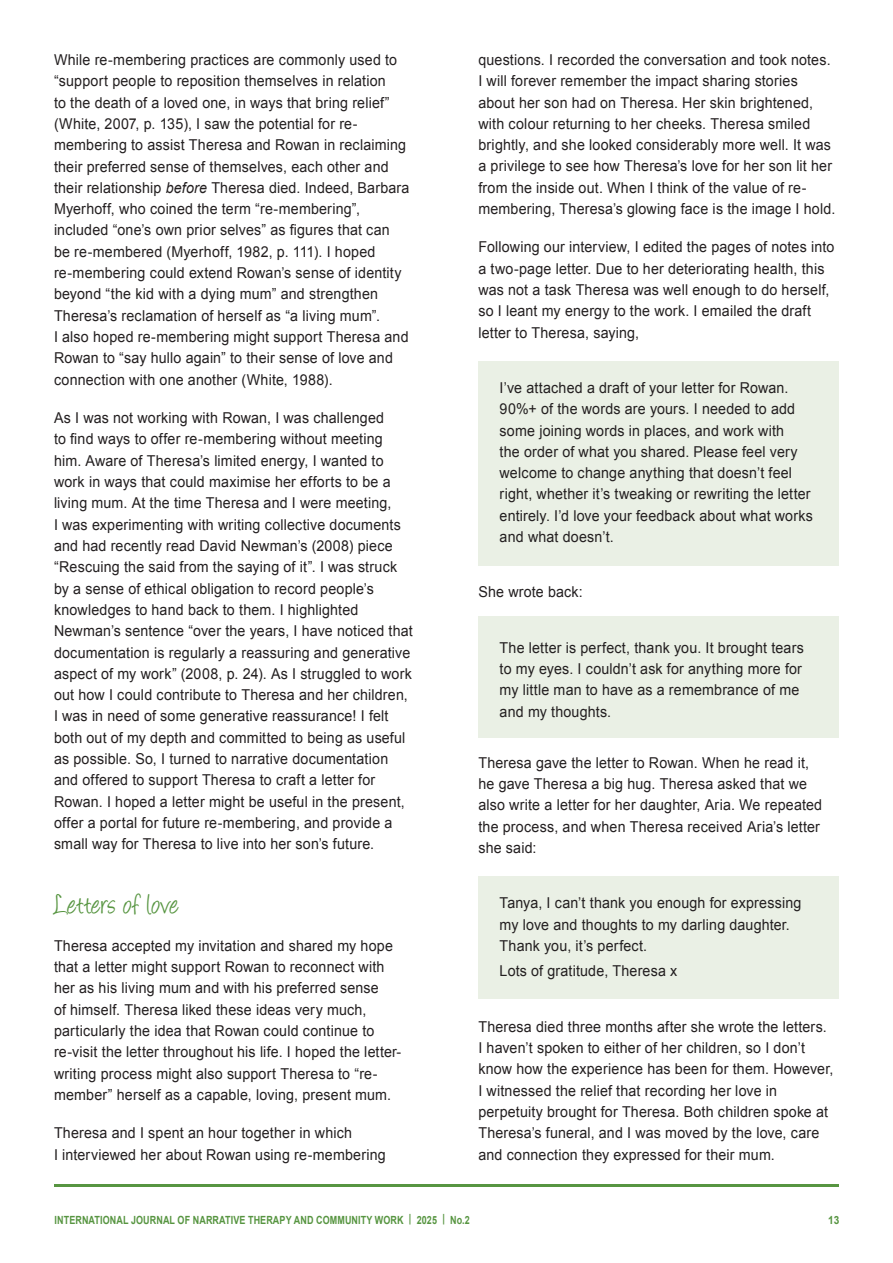
<style>
.page{position:relative;width:893px;height:1263px;background:#fff}
.page>*{position:absolute;margin:0;border:0;box-sizing:border-box;transform-origin:0 0}
.Heading_1{font:33px "Angelina";letter-spacing:.005em;color:#579541;scale:.9 1}
.Paragraph{font:15px/21.3px "Arial";letter-spacing:.015em;color:#231f20;scale:.95 1}
.Displayed_quotation{font:15px/21.3px "Arial";letter-spacing:.015em;color:#231f20;scale:.95 1}
.t1{font:700 11.25px "Arial";letter-spacing:.01em;color:#579541;scale:.8 1}
.t2{font:700 11.25px "Arial";letter-spacing:.01em;color:#579541;scale:.9 1}
.s1{font-style:italic}
</style>
<div class="page">
<hr style="left:54px;top:1184px;width:785px;height:2px;background:#579541">
<div style="left:478px;top:361px;width:361px;height:205px;background:#eaf0e5"></div>
<div style="left:478px;top:617px;width:361px;height:121px;background:#eaf0e5"></div>
<div style="left:478px;top:876px;width:361px;height:122px;background:#eaf0e5"></div>
<p class="Paragraph" style="left:54px;top:49px;width:376px">While re-membering practices are commonly used to “support people to reposition themselves in relation<br>to the death of a loved one, in ways that bring relief” (White, 2007, p. 135), I saw the potential for re&shy;membering to assist Theresa and Rowan in reclaiming their preferred sense of themselves, each other and their relationship <span class="s1">before</span> Theresa died. Indeed, Barbara Myerhoff, who coined the term “re-membering”, included “one’s own prior selves” as figures that can be re-membered (Myerhoff, 1982, p. 111). I hoped re-membering could extend Rowan’s sense of identity beyond “the kid with a dying mum” and strengthen Theresa’s reclamation of herself as “a living mum”.<br>I also hoped re-membering might support Theresa and Rowan to “say hullo again” to their sense of love and connection with one another (White, 1988).</p>
<p class="Paragraph" style="left:54px;top:407px;width:379px">As I was not working with Rowan, I was challenged<br>to find ways to offer re-membering without meeting him. Aware of Theresa’s limited energy, I wanted to work in ways that could maximise her efforts to be a living mum. At the time Theresa and I were meeting,<br>I was experimenting with writing collective documents and had recently read David Newman’s (2008) piece “Rescuing the said from the saying of it”. I was struck by a sense of ethical obligation to record people’s knowledges to hand back to them. I highlighted Newman’s sentence “over the years, I have noticed that documentation is regularly a reassuring and generative aspect of my work” (2008, p. 24). As I struggled to work out how I could contribute to Theresa and her children, I was in need of some generative reassurance! I felt both out of my depth and committed to being as useful as possible. So, I turned to narrative documentation and offered to support Theresa to craft a letter for Rowan. I hoped a letter might be useful in the present, offer a portal for future re-membering, and provide a small way for Theresa to live into her son’s future.</p>
<p class="Heading_1" style="left:54px;top:891px;width:140px">Letters of love</p>
<p class="Paragraph" style="left:54px;top:935px;width:367px">Theresa accepted my invitation and shared my hope that a letter might support Rowan to reconnect with her as his living mum and with his preferred sense<br>of himself. Theresa liked these ideas very much, particularly the idea that Rowan could continue to re-visit the letter throughout his life. I hoped the letter&shy;writing process might also support Theresa to “re&shy;member” herself as a capable, loving, present mum.</p>
<p class="Paragraph" style="left:54px;top:1122px;width:351px">Theresa and I spent an hour together in which<br>I interviewed her about Rowan using re-membering</p>
<p class="Paragraph" style="left:478px;top:49px;width:377px">questions. I recorded the conversation and took notes.<br>I will forever remember the impact sharing stories about her son had on Theresa. Her skin brightened, with colour returning to her cheeks. Theresa smiled brightly, and she looked considerably more well. It was a privilege to see how Theresa’s love for her son lit her from the inside out. When I think of the value of re&shy;membering, Theresa’s glowing face is the image I hold.</p>
<p class="Paragraph" style="left:478px;top:237px;width:376px">Following our interview, I edited the pages of notes into a two-page letter. Due to her deteriorating health, this was not a task Theresa was well enough to do herself, so I leant my energy to the work. I emailed the draft letter to Theresa, saying,</p>
<p class="Displayed_quotation" style="left:500px;top:377px;width:331px">I’ve attached a draft of your letter for Rowan.<br>90%+ of the words are yours. I needed to add some joining words in places, and work with<br>the order of what you shared. Please feel very welcome to change anything that doesn’t feel right, whether it’s tweaking or rewriting the letter entirely. I’d love your feedback about what works and what doesn’t.</p>
<p class="Paragraph" style="left:478px;top:582px;width:111px">She wrote back:</p>
<p class="Displayed_quotation" style="left:500px;top:637px;width:322px">The letter is perfect, thank you. It brought tears to my eyes. I couldn’t ask for anything more for my little man to have as a remembrance of me and my thoughts.</p>
<p class="Paragraph" style="left:478px;top:752px;width:363px">Theresa gave the letter to Rowan. When he read it, he gave Theresa a big hug. Theresa asked that we also write a letter for her daughter, Aria. We repeated the process, and when Theresa received Aria’s letter she said:</p>
<p class="Displayed_quotation" style="left:500px;top:892px;width:319px">Tanya, I can’t thank you enough for expressing my love and thoughts to my darling daughter.<br>Thank you, it’s perfect.</p>
<p class="Displayed_quotation" style="left:500px;top:961px;width:189px">Lots of gratitude, Theresa x</p>
<p class="Paragraph" style="left:478px;top:1016px;width:375px">Theresa died three months after she wrote the letters.<br>I haven’t spoken to either of her children, so I don’t know how the experience has been for them. However, I witnessed the relief that recording her love in perpetuity brought for Theresa. Both children spoke at Theresa’s funeral, and I was moved by the love, care and connection they expressed for their mum.</p>
<p class="t1" style="left:55px;top:1212px;width:521px">INTERNATIONAL JOURNAL OF NARRATIVE THERAPY AND COMMUNITY WORK | 2025 | No.2</p>
<p class="t2" style="left:828px;top:1212px;width:14px">13</p>
</div>
